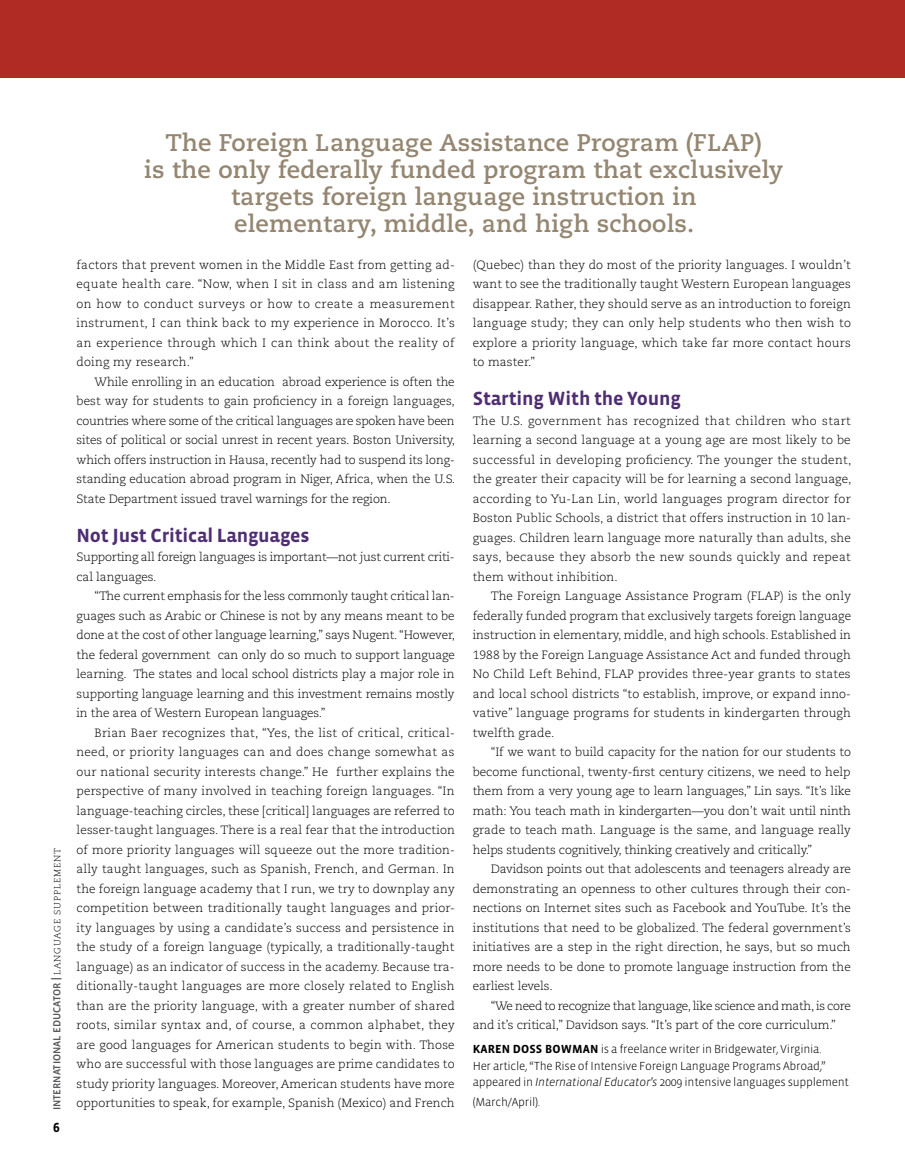
<style>
.page{position:relative;width:905px;height:1175px;background:#fff}
.page>*{position:absolute;margin:0;border:0;box-sizing:border-box;transform-origin:0 0}
.t1{font:700 24px/27px "Caecilia LT Std";letter-spacing:.01em;color:#948671;text-align:center}
.t2{font:700 19.5px "Vista Sans OT";letter-spacing:-.01em;color:#4e2e71}
.t3{font:700 13.5px "Vista Sans OT";color:#000}
.t4{font:300 12px/19.5px "Caecilia LT Std";letter-spacing:.005em;color:#000;text-align:justify}
.t5{font:300 12px/16.5px "Vista Sans OT";letter-spacing:-.02em;color:#000}
.t6{font:300 12px "Caecilia LT Std";letter-spacing:.025em;color:#000}
.t7{font:300 12px/19.5px "Caecilia LT Std";letter-spacing:-.015em;color:#000}
.t8{font:300 12px "Caecilia LT Std";letter-spacing:.035em;color:#000}
.t9{font:500 10.5px "Vista Sans OT";color:#58595b}
.s1{font-size:12px;color:#000}
.s2{font-family:"Caecilia LT Std";font-weight:300;font-size:9px;color:#000}
.s3{font-weight:700}
.s4{font-style:italic}
</style>
<div class="page">
<div style="left:0;top:0;width:904px;height:77px;background:#b12b25"></div>
<p class="t9" style="left:52px;top:1110px;width:264px;rotate:-90deg">International Educator <span class="s1">|</span> <span class="s2">language supplement</span></p>
<p class="t3" style="left:53px;top:1120px;width:8px">6</p>
<h1 class="t1" style="left:144px;top:130px;width:640px">The Foreign Language Assistance Program (FLAP)<br>is the only federally funded program that exclusively targets foreign language instruction in<br>elementary, middle, and high schools.</h1>
<p class="t4" style="left:76px;top:255px;width:380px">factors that prevent women in the Middle East from getting ad&shy;equate health care. “Now, when I sit in class and am listening on how to conduct surveys or how to create a measurement instrument, I can think back to my experience in Morocco. It’s an experience through which I can think about the reality of doing my research.”</p>
<p class="t4" style="left:76px;top:372px;width:380px;text-indent:18px">While enrolling in an education abroad experience is often the best way for students to gain proficiency in a foreign languages, countries where some of the critical languages are spoken have been sites of political or social unrest in recent years. Boston University, which offers instruction in Hausa, recently had to suspend its long&shy;standing education abroad program in Niger, Africa, when the U.S.<br>State Department issued travel warnings for the region.</p>
<h2 class="t2" style="left:76px;top:525px;width:234px">Not Just Critical Languages</h2>
<p class="t7" style="left:76px;top:547px;width:379px">Supporting all foreign languages is important—not just current criti&shy;cal languages.</p>
<p class="t4" style="left:76px;top:586px;width:380px;text-indent:18px">“The current emphasis for the less commonly taught critical lan&shy;guages such as Arabic or Chinese is not by any means meant to be done at the cost of other language learning,” says Nugent. “However, the federal government can only do so much to support language learning. The states and local school districts play a major role in supporting language learning and this investment remains mostly in the area of Western European languages.”</p>
<p class="t4" style="left:76px;top:723px;width:380px;text-indent:18px">Brian Baer recognizes that, “Yes, the list of critical, critical&shy;need, or priority languages can and does change somewhat as our national security interests change.” He further explains the perspective of many involved in teaching foreign languages. “In language-teaching circles, these [critical] languages are referred to lesser-taught languages. There is a real fear that the introduction of more priority languages will squeeze out the more tradition&shy;ally taught languages, such as Spanish, French, and German. In the foreign language academy that I run, we try to downplay any competition between traditionally taught languages and prior&shy;ity languages by using a candidate’s success and persistence in the study of a foreign language (typically, a traditionally-taught language) as an indicator of success in the academy. Because tra&shy;ditionally-taught languages are more closely related to English than are the priority language, with a greater number of shared roots, similar syntax and, of course, a common alphabet, they are good languages for American students to begin with. Those who are successful with those languages are prime candidates to study priority languages. Moreover, American students have more opportunities to speak, for example, Spanish (Mexico) and French</p>
<p class="t4" style="left:472px;top:255px;width:380px">(Quebec) than they do most of the priority languages. I wouldn’t want to see the traditionally taught Western European languages disappear. Rather, they should serve as an introduction to foreign language study; they can only help students who then wish to explore a priority language, which take far more contact hours to master.”</p>
<h2 class="t2" style="left:472px;top:388px;width:209px">Starting With the Young</h2>
<p class="t8" style="left:472px;top:414px;width:380px">The U.S. government has recognized that children who start</p>
<p class="t4" style="left:472px;top:430px;width:379px">learning a second language at a young age are most likely to be</p>
<p class="t6" style="left:472px;top:453px;width:380px">successful in developing proficiency. The younger the student,</p>
<p class="t4" style="left:472px;top:469px;width:380px">the greater their capacity will be for learning a second language,</p>
<p class="t4" style="left:472px;top:489px;width:379px">according to Yu-Lan Lin, world languages program director for</p>
<p class="t4" style="left:472px;top:508px;width:380px">Boston Public Schools, a district that offers instruction in 10 lan-</p>
<p class="t4" style="left:472px;top:528px;width:379px">guages. Children learn language more naturally than adults, she</p>
<p class="t6" style="left:472px;top:550px;width:379px">says, because they absorb the new sounds quickly and repeat</p>
<p class="t4" style="left:472px;top:567px;width:146px">them without inhibition.</p>
<p class="t4" style="left:490px;top:586px;width:275px">The Foreign Language Assistance Program (FLAP</p>
<p class="t4" style="left:472px;top:586px;width:380px;text-indent:307px">) is the only federally funded program that exclusively targets foreign language instruction in elementary, middle, and high schools. Established in 1988 by the Foreign Language Assistance Act and funded through No Child Left Behind, FLAP</p>
<p class="t4" style="left:472px;top:664px;width:380px;text-indent:165px">provides three-year grants to states and local school districts “to establish, improve, or expand inno&shy;vative” language programs for students in kindergarten through twelfth grade.</p>
<p class="t4" style="left:472px;top:742px;width:380px;text-indent:18px">“If we want to build capacity for the nation for our students to become functional, twenty-first century citizens, we need to help them from a very young age to learn languages,” Lin says. “It’s like math: You teach math in kindergarten—you don’t wait until ninth grade to teach math. Language is the same, and language really helps students cognitively, thinking creatively and critically.”</p>
<p class="t4" style="left:472px;top:859px;width:380px;text-indent:18px">Davidson points out that adolescents and teenagers already are demonstrating an openness to other cultures through their con&shy;nections on Internet sites such as Facebook and YouTube. It’s the institutions that need to be globalized. The federal government’s initiatives are a step in the right direction, he says, but so much more needs to be done to promote language instruction from the earliest levels.</p>
<p class="t4" style="left:472px;top:996px;width:380px;text-indent:18px">“We need to recognize that language, like science and math, is core and it’s critical,” Davidson says. “It’s part of the core curriculum.”</p>
<p class="t5" style="left:472px;top:1041px;width:378px"><span class="s3">KAREN DOSS BOWMAN</span> is a freelance writer in Bridgewater, Virginia.<br>H er article, “The Rise of I ntensive Foreign Language Programs Abroad,” appeared in <span class="s4">International Educator’s</span> 2009 intensive languages supplement</p>
<p class="t5" style="left:472px;top:1093px;width:69px">(March/April).</p>
</div>
